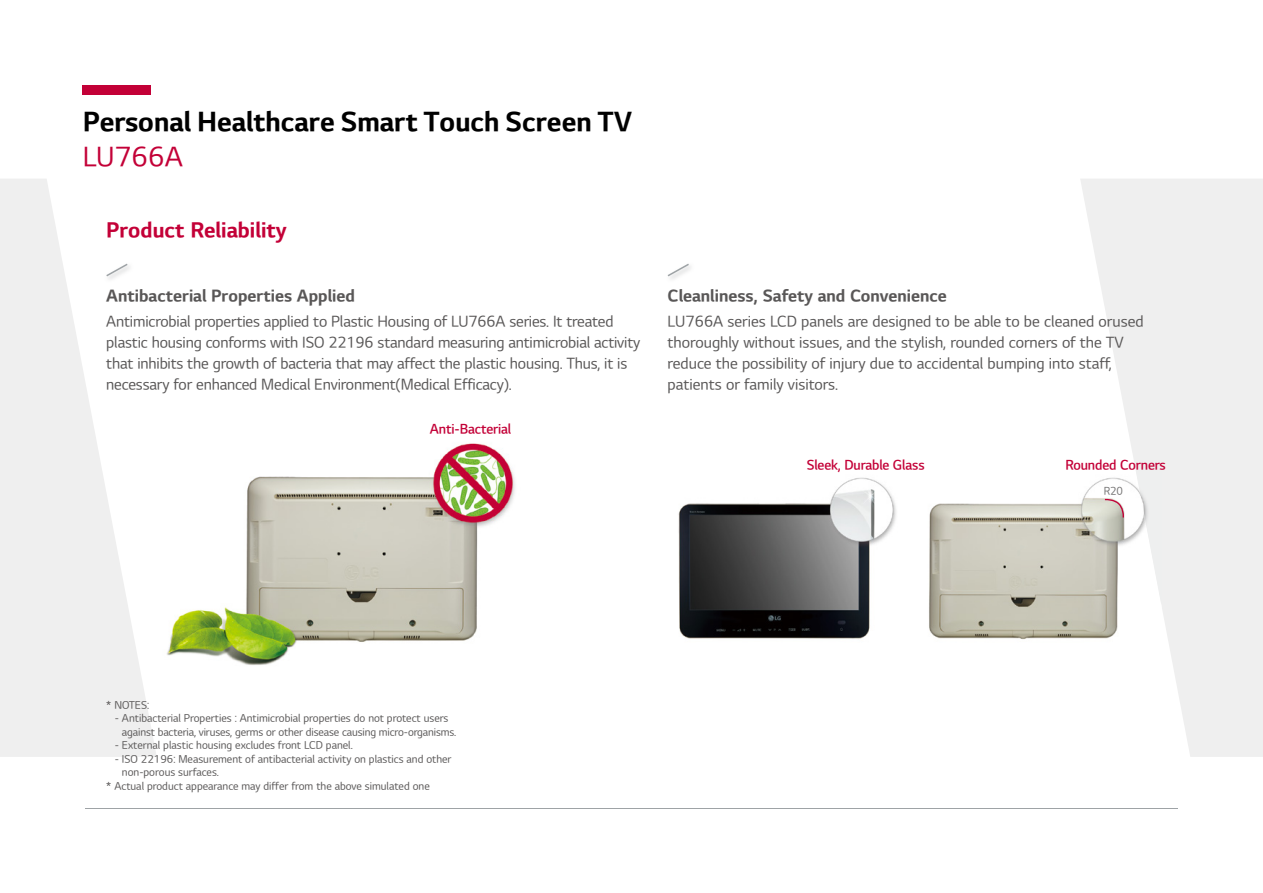
<style>
.page{position:relative;width:1263px;height:893px;background:#fff}
.page>*{position:absolute;margin:0;border:0;box-sizing:border-box;transform-origin:0 0}
.t1{font:27px "LG Sm Haotf TB";color:#000}
.t2{font:27px "LG Sm Haotf TR";color:#c30037}
.t3{font:21px "LG Sm Haotf TB";color:#c30037}
.t4{font:16.5px "LG Sm Haotf TB";color:#595757}
.t5{font:15px/21px "LG Sm Haotf TR";letter-spacing:-.01em;color:#595757}
.t6{font:13.5px "LG Sm Haotf TSB";letter-spacing:-.01em;color:#c30037}
.t7{font:10.8px "LG Sm Haotf TR";color:#727171}
.t8{font:10.5px/13.5px "LG Sm Haotf TR";color:#595757}
</style>
<div class="page">
<div style="left:83px;top:85px;width:68px;height:9px;background:#c30037"></div>
<svg style="left:1080px;top:179px;width:183px;height:578px;fill:#efefef"></svg>
<svg style="left:0;top:179px;width:157px;height:578px;fill:#efefef"></svg>
<hr style="left:85px;top:808px;width:1093px;height:1px;background:#9ea3a6">
<img style="left:104px;top:262px;width:30px;height:21px">
<svg style="left:106px;top:264px;width:22px;height:12px"></svg>
<img style="left:667px;top:263px;width:24px;height:16px">
<svg style="left:668px;top:264px;width:21px;height:12px"></svg>
<img style="left:167px;top:443px;width:348px;height:222px">
<img style="left:678px;top:477px;width:218px;height:162px">
<img style="left:929px;top:470px;width:232px;height:186px">
<img style="left:1136px;top:470px;width:25px;height:135px">
<svg style="left:1105px;top:499px;width:19px;height:19px"></svg>
<h1 class="t1" style="left:83px;top:109px;width:551px">Personal Healthcare Smart Touch Screen TV</h1>
<h1 class="t2" style="left:83px;top:143px;width:102px">LU766A</h1>
<h2 class="t3" style="left:106px;top:220px;width:182px">Product Reliability</h2>
<p class="t4" style="left:106px;top:288px;width:250px">Antibacterial Properties Applied</p>
<p class="t5" style="left:106px;top:312px;width:536px">Antimicrobial properties applied to Plastic Housing of LU766A series. It treated plastic housing conforms with ISO 22196 standard measuring antimicrobial activity that inhibits the growth of bacteria that may affect the plastic housing. Thus, it is necessary for enhanced Medical Environment(Medical Efficacy).</p>
<p class="t6" style="left:430px;top:422px;width:83px">Anti-Bacterial</p>
<p class="t4" style="left:668px;top:288px;width:281px">Cleanliness, Safety and Convenience</p>
<p class="t5" style="left:668px;top:311px;width:478px">LU766A series LCD panels are designed to be able to be cleaned orused thoroughly without issues, and the stylish, rounded corners of the TV reduce the possibility of injury due to accidental bumping into staff, patients or family visitors.</p>
<p class="t6" style="left:807px;top:459px;width:119px">Sleek, Durable Glass</p>
<p class="t6" style="left:1065px;top:459px;width:102px">Rounded Corners</p>
<p class="t7" style="left:1104px;top:486px;width:21px">R20</p>
<p class="t8" style="left:106px;top:699px;width:44px">* NOTES:</p>
<p class="t8" style="left:122px;top:712px;width:336px;text-indent:-7px">- Antibacterial Properties : Antimicrobial properties do not protect users against bacteria, viruses, germs or other disease causing micro-organisms.</p>
<p class="t8" style="left:115px;top:739px;width:239px">- External plastic housing excludes front LCD panel.</p>
<p class="t8" style="left:115px;top:753px;width:338px">- ISO 22196: Measurement of antibacterial activity on plastics and other</p>
<p class="t8" style="left:122px;top:766px;width:98px">non-porous surfaces.</p>
<p class="t8" style="left:106px;top:780px;width:325px">* Actual product appearance may differ from the above simulated one</p>
</div>
